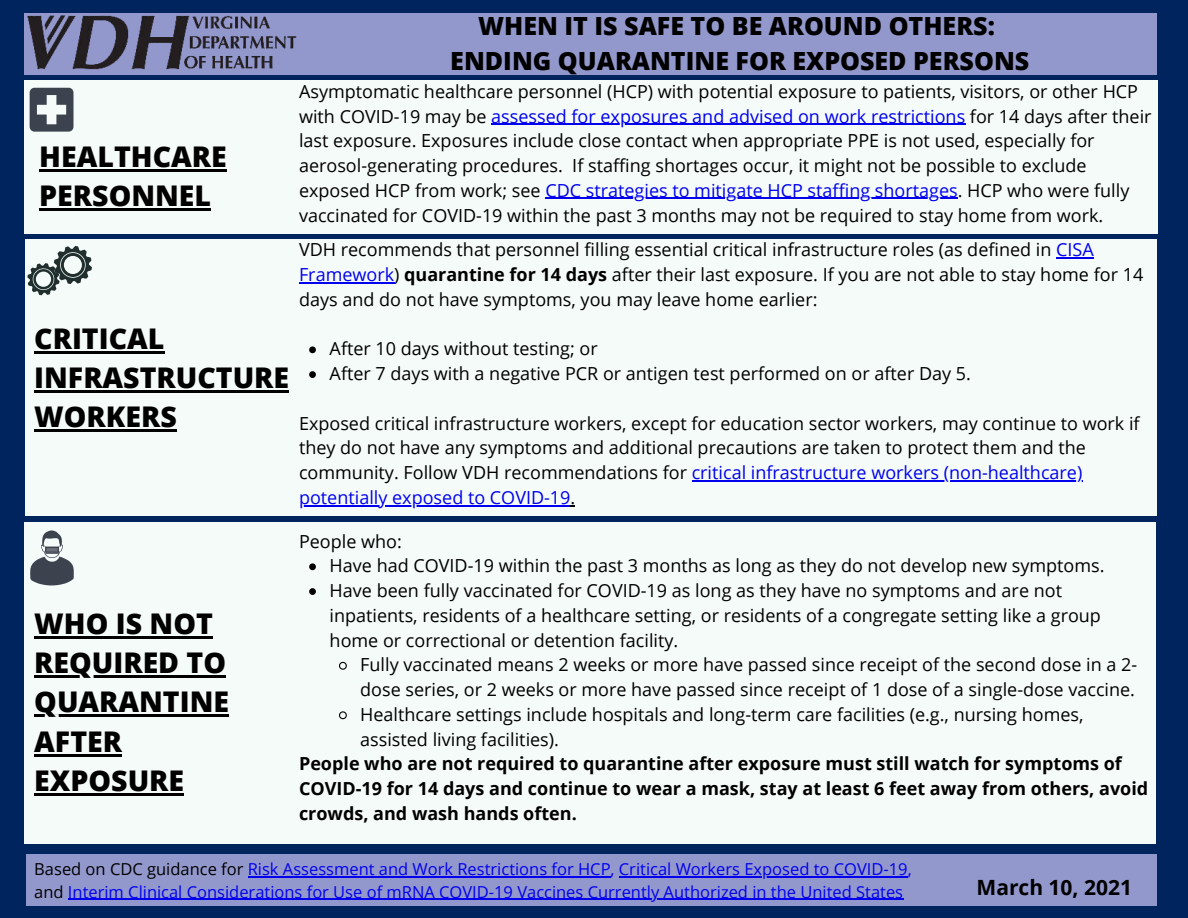
<style>
.page{position:relative;width:1188px;height:918px;background:#00245d}
.page>*{position:absolute;margin:0;border:0;box-sizing:border-box;transform-origin:0 0}
.t1{font:800 28.5px/39.3px "Open Sans";color:#000}
.t2{font:800 25.05px/34.8px "Open Sans";color:#000;text-align:center}
.t3{font:700 21px "Open Sans";color:#000}
.t4{font:18px/24.8px "Open Sans";color:#000}
.t5{font:700 18px/24.8px "Open Sans";color:#000}
.t6{font:16.5px/22.5px "Open Sans";color:#00e}
.s1{color:#00e}
.s2{font-weight:700}
.s3{color:#000}
</style>
<div class="page">
<div style="left:25px;top:239px;width:1132px;height:277px;background:#f5fbf9"></div>
<div style="left:24px;top:13px;width:1133px;height:62px;background:#9398cc"></div>
<div style="left:26px;top:854px;width:1131px;height:52px;background:#9398cc"></div>
<img style="left:27px;top:15px;width:270px;height:55px">
<div style="left:24px;top:522px;width:1132px;height:322px;background:#f5fbf9"></div>
<svg style="left:309px;top:346px;width:7px;height:7px"></svg>
<svg style="left:309px;top:371px;width:7px;height:7px"></svg>
<hr style="left:1056px;top:258px;width:38px;height:1px;background:#00e">
<hr style="left:299px;top:282px;width:95px;height:1px;background:#00e">
<hr style="left:692px;top:480px;width:390px;height:1px;background:#00e">
<hr style="left:299px;top:505px;width:272px;height:1px;background:#00e">
<svg style="left:27px;top:246px;width:65px;height:49px"></svg>
<div style="left:24px;top:80px;width:1133px;height:154px;background:#f5fbf9"></div>
<hr style="left:491px;top:124px;width:474px;height:1px;background:#00e">
<hr style="left:545px;top:198px;width:413px;height:1px;background:#00e">
<svg style="left:30px;top:88px;width:43px;height:44px"></svg>
<hr style="left:248px;top:876px;width:363px;height:1px;background:#00e">
<hr style="left:619px;top:876px;width:289px;height:1px;background:#00e">
<hr style="left:68px;top:899px;width:835px;height:1px;background:#00e">
<svg style="left:309px;top:563px;width:7px;height:7px"></svg>
<svg style="left:309px;top:588px;width:7px;height:7px"></svg>
<svg style="left:339px;top:661px;width:8px;height:9px"></svg>
<svg style="left:339px;top:711px;width:8px;height:9px"></svg>
<svg style="left:30px;top:530px;width:44px;height:55px"></svg>
<hr style="left:34px;top:351px;width:130px;height:2px;background:#000">
<hr style="left:34px;top:390px;width:255px;height:3px;background:#000">
<hr style="left:34px;top:430px;width:143px;height:2px;background:#000">
<hr style="left:39px;top:169px;width:188px;height:2px;background:#000">
<hr style="left:39px;top:209px;width:172px;height:2px;background:#000">
<hr style="left:34px;top:636px;width:179px;height:2px;background:#000">
<hr style="left:34px;top:675px;width:192px;height:3px;background:#000">
<hr style="left:34px;top:715px;width:195px;height:2px;background:#000">
<hr style="left:34px;top:754px;width:88px;height:2px;background:#000">
<hr style="left:34px;top:793px;width:150px;height:3px;background:#000">
<h1 class="t1" style="left:39px;top:135px;width:189px">HEALTHCARE<br>PERSONNEL</h1>
<h1 class="t1" style="left:34px;top:317px;width:256px">CRITICAL<br>INFRASTRUCTURE<br>WORKERS</h1>
<h1 class="t1" style="left:34px;top:602px;width:196px">WHO IS NOT<br>REQUIRED TO<br>QUARANTINE<br>AFTER<br>EXPOSURE</h1>
<h2 class="t2" style="left:450px;top:7px;width:581px">WHEN IT IS SAFE TO BE AROUND OTHERS:<br>ENDING QUARANTINE FOR EXPOSED PERSONS</h2>
<p class="t4" style="left:299px;top:78px;width:854px">Asymptomatic healthcare personnel (HCP) with potential exposure to patients, visitors, or other HCP with COVID-19 may be <span class="s1">assessed for exposures and advised on work restrictions</span> for 14 days after their last exposure. Exposures include close contact when appropriate PPE is not used, especially for aerosol-generating procedures. If staffing shortages occur, it might not be possible to exclude exposed HCP from work; see <span class="s1">CDC strategies to mitigate HCP staffing shortages</span>. HCP who were fully vaccinated for COVID-19 within the past 3 months may not be required to stay home from work.</p>
<p class="t4" style="left:299px;top:237px;width:846px">VDH recommends that personnel filling essential critical infrastructure roles (as defined in <span class="s1">CISA<br>Framework</span>) <span class="s2">quarantine for 14 days</span> after their last exposure. If you are not able to stay home for 14 days and do not have symptoms, you may leave home earlier:</p>
<p class="t4" style="left:330px;top:336px;width:643px">After 10 days without testing; or<br>After 7 days with a negative PCR or antigen test performed on or after Day 5.</p>
<p class="t4" style="left:299px;top:410px;width:842px">Exposed critical infrastructure workers, except for education sector workers, may continue to work if they do not have any symptoms and additional precautions are taken to protect them and the community. Follow VDH recommendations for <span class="s1">critical infrastructure workers (non-healthcare) potentially exposed to COVID-19</span>.</p>
<p class="t4" style="left:299px;top:528px;width:104px">People who:</p>
<p class="t4" style="left:330px;top:553px;width:776px">Have had COVID-19 within the past 3 months as long as they do not develop new symptoms.<br>Have been fully vaccinated for COVID-19 as long as they have no symptoms and are not inpatients, residents of a healthcare setting, or residents of a congregate setting like a group home or correctional or detention facility.</p>
<p class="t4" style="left:360px;top:652px;width:779px">Fully vaccinated means 2 weeks or more have passed since receipt of the second dose in a 2- dose series, or 2 weeks or more have passed since receipt of 1 dose of a single-dose vaccine.<br>Healthcare settings include hospitals and long-term care facilities (e.g., nursing homes, assisted living facilities).</p>
<p class="t5" style="left:299px;top:751px;width:851px">People who are not required to quarantine after exposure must still watch for symptoms of<br>COVID-19 for 14 days and continue to wear a mask, stay at least 6 feet away from others, avoid crowds, and wash hands often.</p>
<p class="t6" style="left:34px;top:857px;width:879px"><span class="s3">Based on CDC guidance for</span> Risk Assessment and Work Restrictions for HCP, Critical Workers Exposed to COVID-19, <span class="s3">and</span> Interim Clinical Considerations for Use of mRNA COVID-19 Vaccines Currently Authorized in the United States</p>
<p class="t3" style="left:977px;top:873px;width:157px">March 10, 2021</p>
</div>
